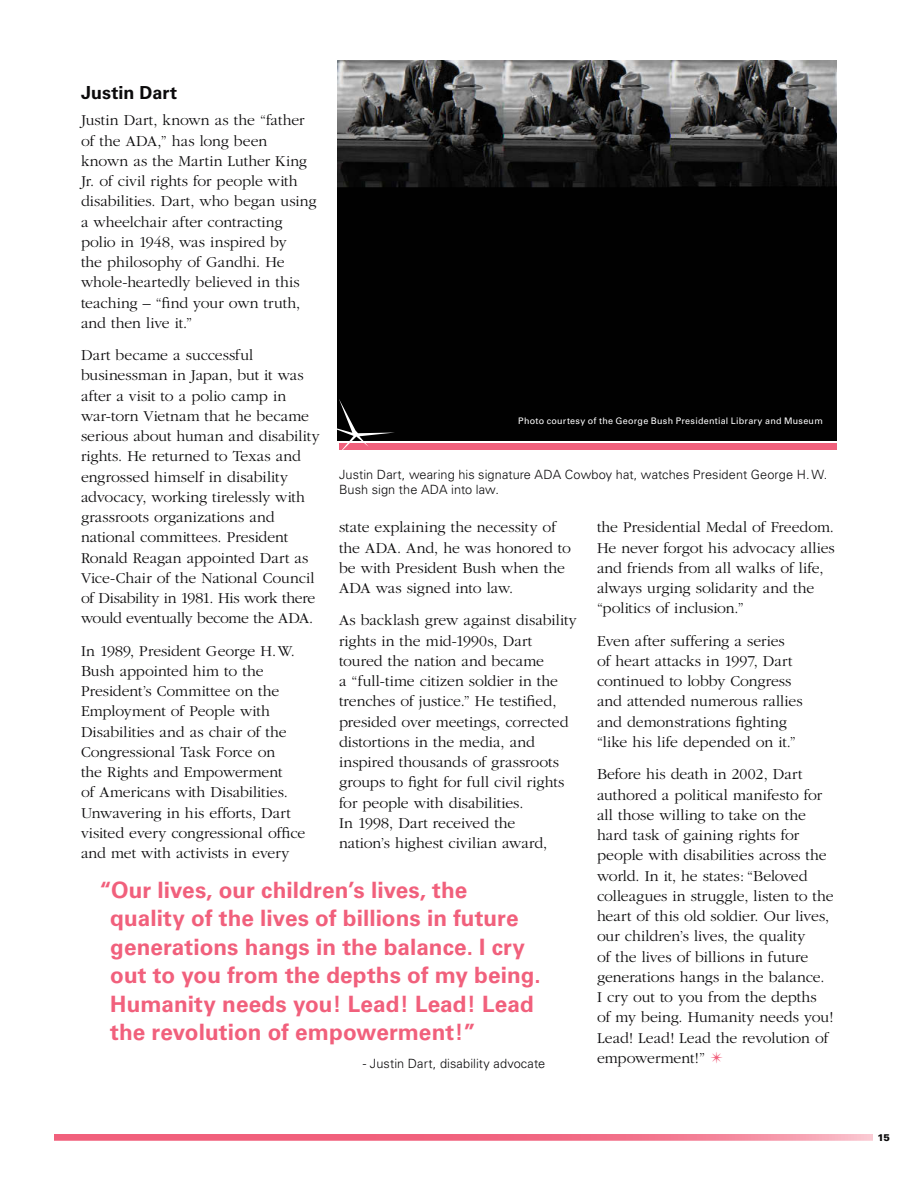
<style>
.page{position:relative;width:918px;height:1188px;background:#fff}
.page>*{position:absolute;margin:0;border:0;box-sizing:border-box;transform-origin:0 0}
.t1{font:700 22.5px/28.5px "Univers";letter-spacing:.005em;color:#f1607c}
.t2{font:700 18px "Univers";letter-spacing:.005em;color:#0b0a0b}
.t3{font:300 15.75px/20.2px "Garamond";color:#0b0a0b}
.t4{font:300 12.75px/15px "Univers";letter-spacing:.005em;color:#0b0a0b}
.t5{font:900 9.75px "Univers";color:#0b0a0b}
.t6{font:9px "Univers";letter-spacing:.03em;color:#fff}
.s1{color:#f1607c}
</style>
<div class="page">
<img style="left:337px;top:61px;width:500px;height:380px">
<div style="left:339px;top:443px;width:498px;height:7px;background:#f1607c"></div>
<svg style="left:337px;top:399px;width:58px;height:51px"></svg>
<svg style="left:54px;top:1134px;width:819px;height:7px;background:#f2768e"></svg>
<p class="t2" style="left:81px;top:82px;width:98px">Justin Dart</p>
<p class="t3" style="left:81px;top:110px;width:237px">Justin Dart, known as the “father of the ADA,” has long been known as the Martin Luther King<br>Jr. of civil rights for people with disabilities. Dart, who began using a wheelchair after contracting polio in 1948, was inspired by<br>the philosophy of Gandhi. He whole-heartedly believed in this teaching – “find your own truth, and then live it.”</p>
<p class="t3" style="left:81px;top:345px;width:240px">Dart became a successful businessman in Japan, but it was after a visit to a polio camp in war-torn Vietnam that he became serious about human and disability rights. He returned to Texas and engrossed himself in disability advocacy, working tirelessly with grassroots organizations and national committees. President<br>Ronald Reagan appointed Dart as<br>Vice-Chair of the National Council of Disability in 1981. His work there would eventually become the ADA.</p>
<p class="t3" style="left:81px;top:641px;width:226px">In 1989, President George H. W.<br>Bush appointed him to the<br>President’s Committee on the<br>Employment of People with<br>Disabilities and as chair of the<br>Congressional Task Force on<br>the Rights and Empowerment<br>of Americans with Disabilities.<br>Unwavering in his efforts, Dart visited every congressional office and met with activists in every</p>
<p class="t6" style="left:518px;top:415px;width:306px">Photo courtesy of the George Bush Presidential Library and Museum</p>
<p class="t4" style="left:339px;top:467px;width:490px">Justin Dart, wearing his signature ADA Cowboy hat, watches President George H .W.<br>B ush sign the ADA into law.</p>
<p class="t3" style="left:339px;top:518px;width:233px">state explaining the necessity of the ADA. And, he was honored to be with President Bush when the<br>ADA was signed into law.</p>
<p class="t3" style="left:339px;top:611px;width:239px">As backlash grew against disability rights in the mid-1990s, Dart toured the nation and became<br>a “full-time citizen soldier in the trenches of justice.” He testified, presided over meetings, corrected distortions in the media, and inspired thousands of grassroots groups to fight for full civil rights for people with disabilities.<br>In 1998, Dart received the<br>nation’s highest civilian award,</p>
<p class="t3" style="left:597px;top:518px;width:239px">the Presidential Medal of Freedom.<br>He never forgot his advocacy allies and friends from all walks of life, always urging solidarity and the “politics of inclusion.”</p>
<p class="t3" style="left:597px;top:631px;width:207px">Even after suffering a series<br>of heart attacks in 1997, Dart continued to lobby Congress and attended numerous rallies and demonstrations fighting “like his life depended on it.”</p>
<p class="t3" style="left:597px;top:764px;width:238px">Before his death in 2002, Dart authored a political manifesto for all those willing to take on the hard task of gaining rights for people with disabilities across the world. In it, he states: “Beloved colleagues in struggle, listen to the heart of this old soldier. Our lives, our children’s lives, the quality<br>of the lives of billions in future generations hangs in the balance.<br>I cry out to you from the depths of my being. Humanity needs you!<br>Lead! Lead! Lead the revolution of empowerment!” <span class="s1">✴</span></p>
<h1 class="t1" style="left:110px;top:876px;width:432px;text-indent:-11px">“Our lives, our children’s lives, the quality of the lives of billions in future generations hangs in the balance. I cry out to you from the depths of my being.<br>Humanity needs you! Lead! Lead! Lead the revolution of empowerment!”</h1>
<p class="t4" style="left:363px;top:1056px;width:184px">- Justin Dart, disability advocate</p>
<p class="t5" style="left:878px;top:1131px;width:14px">15</p>
</div>
